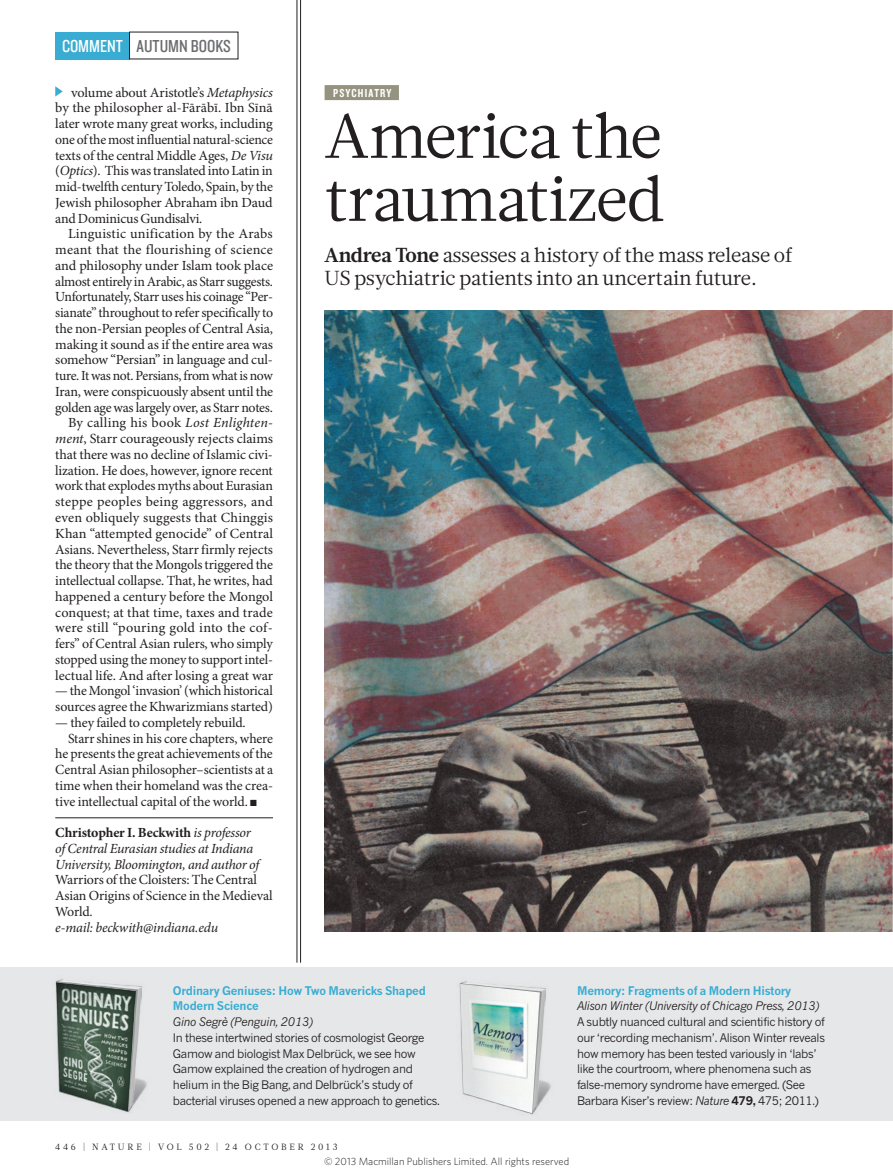
<style>
.page{position:relative;width:893px;height:1174px;background:#fff}
.page>*{position:absolute;margin:0;border:0;box-sizing:border-box;transform-origin:0 0}
.BOOKS_HEAD_42{font:63px/63px "Glosa Math";letter-spacing:-.025em;color:#231f20}
.BOOKS_INTRO{font:20.25px/23.7px "Glosa Math";letter-spacing:-.005em;color:#231f20}
.t1{font:18px "Knockout 29 Junior Ltweight";color:#6c6d70}
.BODY_INDENT{font:13.95px/15.8px "Minion Pro";letter-spacing:-.015em;color:#231f20;text-align:justify}
.AUTHOR_DETAILS{font:italic 13.95px/15.8px "Minion Pro";letter-spacing:-.02em;color:#231f20}
.EMAIL{font:italic 13.95px "Minion Pro";letter-spacing:-.015em;color:#231f20}
.SUBJECT_STRAP{font:12px "Knockout 49 Liteweight";letter-spacing:.1em;color:#fff}
.BOOKS_BRIEF_TEXT{font:11.7px/15.8px "News Gothic MTOT";letter-spacing:-.03em;color:#231f20}
.BOOKS_BRIEF_TITLE{font:700 11.7px/15.8px "News Gothic MTOT";letter-spacing:-.02em;color:#38acd2}
.BOOKS_BRIEF_AUTHOR{font:italic 11.7px "News Gothic MTOT";letter-spacing:-.02em;color:#231f20}
.t2{font:300 10.5px "Whitney";color:#231f20}
.t3{font:9px "Glosa Math";letter-spacing:.3em;color:#231f20}
.s1{color:#fff}
.s2{font-style:italic}
.s3{font-weight:700;font-style:normal}
.s4{font-style:normal}
.s5{font-weight:700}
</style>
<div class="page">
<div style="left:0;top:967px;width:893px;height:153px;background:#e6e7e9"></div>
<hr style="left:55px;top:817px;width:218px;height:1px;background:#231f20">
<img style="left:325px;top:310px;width:568px;height:621px">
<hr style="left:300px;top:0;width:1px;height:962px;background:#231f20">
<hr style="left:297px;top:0;width:1px;height:962px;background:#231f20">
<div style="left:325px;top:85px;width:74px;height:15px;background:#95937f"></div>
<svg style="left:55px;top:86px;width:8px;height:11px"></svg>
<div style="left:55px;top:32px;width:75px;height:27px;background:#38acd2"></div>
<img style="left:55px;top:981px;width:92px;height:132px">
<img style="left:56px;top:979px;width:86px;height:132px">
<img style="left:56px;top:982px;width:80px;height:129px">
<img style="left:461px;top:981px;width:85px;height:122px">
<img style="left:460px;top:983px;width:80px;height:130px">
<p class="t1" style="left:62px;top:34px;width:170px"><span class="s1">COMMENT</span> AUTUMN BOOKS</p>
<p class="BODY_INDENT" style="left:55px;top:85px;width:219px;text-indent:16px">volume about Aristotle’s <span class="s2">Metaphysics </span>by the philosopher al-Fārābī. Ibn Sīnā later wrote many great works, including one of the most influential natural-science texts of the central Middle Ages, <span class="s2">De Visu </span>(<span class="s2">Optics</span>). This was translated into Latin in mid-twelfth century Toledo, Spain, by the Jewish philosopher Abraham ibn Daud and Dominicus Gundisalvi.</p>
<p class="BODY_INDENT" style="left:55px;top:227px;width:219px;text-indent:13px">Linguistic unification by the Arabs meant that the flourishing of science and philosophy under Islam took place almost entirely in Arabic, as Starr suggests.<br>Unfortunately, Starr uses his coinage “Per&shy;sianate” throughout to refer specifically to the non-Persian peoples of Central Asia, making it sound as if the entire area was somehow “Persian” in language and cul&shy;ture. It was not. Persians, from what is now Iran, were conspicuously absent until the golden age was largely over, as Starr notes.</p>
<p class="BODY_INDENT" style="left:55px;top:416px;width:219px;text-indent:13px">By calling his book <span class="s2">Lost Enlighten&shy;ment</span>, Starr courageously rejects claims that there was no decline of Islamic civi&shy;lization. He does, however, ignore recent work that explodes myths about Eurasian steppe peoples being aggressors, and even obliquely suggests that Chinggis Khan “attempted genocide” of Central Asians. Nevertheless, Starr firmly rejects the theory that the Mongols triggered the intellectual collapse. That, he writes, had happened a century before the Mongol conquest; at that time, taxes and trade were still “pouring gold into the cof&shy;fers” of Central Asian rulers, who simply stopped using the money to support intel&shy;lectual life. And after losing a great war</p>
<p class="BODY_INDENT" style="left:55px;top:683px;width:219px">— the Mongol ‘invasion’ (which historical sources agree the Khwarizmians started)</p>
<p class="BODY_INDENT" style="left:55px;top:715px;width:192px">— they failed to completely rebuild.</p>
<p class="BODY_INDENT" style="left:55px;top:731px;width:219px;text-indent:13px">Starr shines in his core chapters, where he presents the great achievements of the Central Asian philosopher–scientists at a time when their homeland was the crea&shy;tive intellectual capital of the world. ■</p>
<p class="AUTHOR_DETAILS" style="left:55px;top:825px;width:219px"><span class="s3">Christopher I. Beckwith</span> is professor<br>of Central Eurasian studies at Indiana University, Bloomington, and author of <span class="s4">Warriors of the Cloisters: The Central Asian Origins of Science in the Medieval World</span>.</p>
<p class="EMAIL" style="left:55px;top:918px;width:164px">e-mail: beckwith@indiana.edu</p>
<p class="SUBJECT_STRAP" style="left:333px;top:85px;width:60px">PSYCHIATRY</p>
<p class="BOOKS_HEAD_42" style="left:325px;top:105px;width:341px">America the traumatized</p>
<p class="BOOKS_INTRO" style="left:325px;top:243px;width:469px"><span class="s5">Andrea Tone</span> assesses a history of the mass release of<br>US psychiatric patients into an uncertain future.</p>
<p class="BOOKS_BRIEF_TITLE" style="left:173px;top:982px;width:255px">Ordinary Geniuses: How Two Mavericks Shaped<br>Modern Science</p>
<p class="BOOKS_BRIEF_AUTHOR" style="left:173px;top:1014px;width:142px">Gino Segrè (Penguin, 2013)</p>
<p class="BOOKS_BRIEF_TEXT" style="left:173px;top:1029px;width:268px">In these intertwined stories of cosmologist George Gamow and biologist Max Delbrück, we see how Gamow explained the creation of hydrogen and helium in the Big Bang, and Delbrück’s study of bacterial viruses opened a new approach to genetics.</p>
<p class="BOOKS_BRIEF_TITLE" style="left:577px;top:982px;width:216px">Memory: Fragments of a Modern History</p>
<p class="BOOKS_BRIEF_AUTHOR" style="left:577px;top:999px;width:244px">Alison Winter (University of Chicago Press, 2013)</p>
<p class="BOOKS_BRIEF_TEXT" style="left:577px;top:1014px;width:249px">A subtly nuanced cultural and scientific history of our ‘recording mechanism’. Alison Winter reveals how memory has been tested variously in ‘labs’ like the courtroom, where phenomena such as false-memory syndrome have emerged. (See Barbara Kiser’s review: <span class="s2">Nature</span> <span class="s5">479,</span> 475; 2011.)</p>
<p class="t3" style="left:55px;top:1141px;width:284px">446 | NATURE | VOL 502 | 24 OCTOBER 2013</p>
<p class="t2" style="left:324px;top:1154px;width:247px">© 2013 Macmillan Publishers Limited. All rights reserved</p>
</div>
